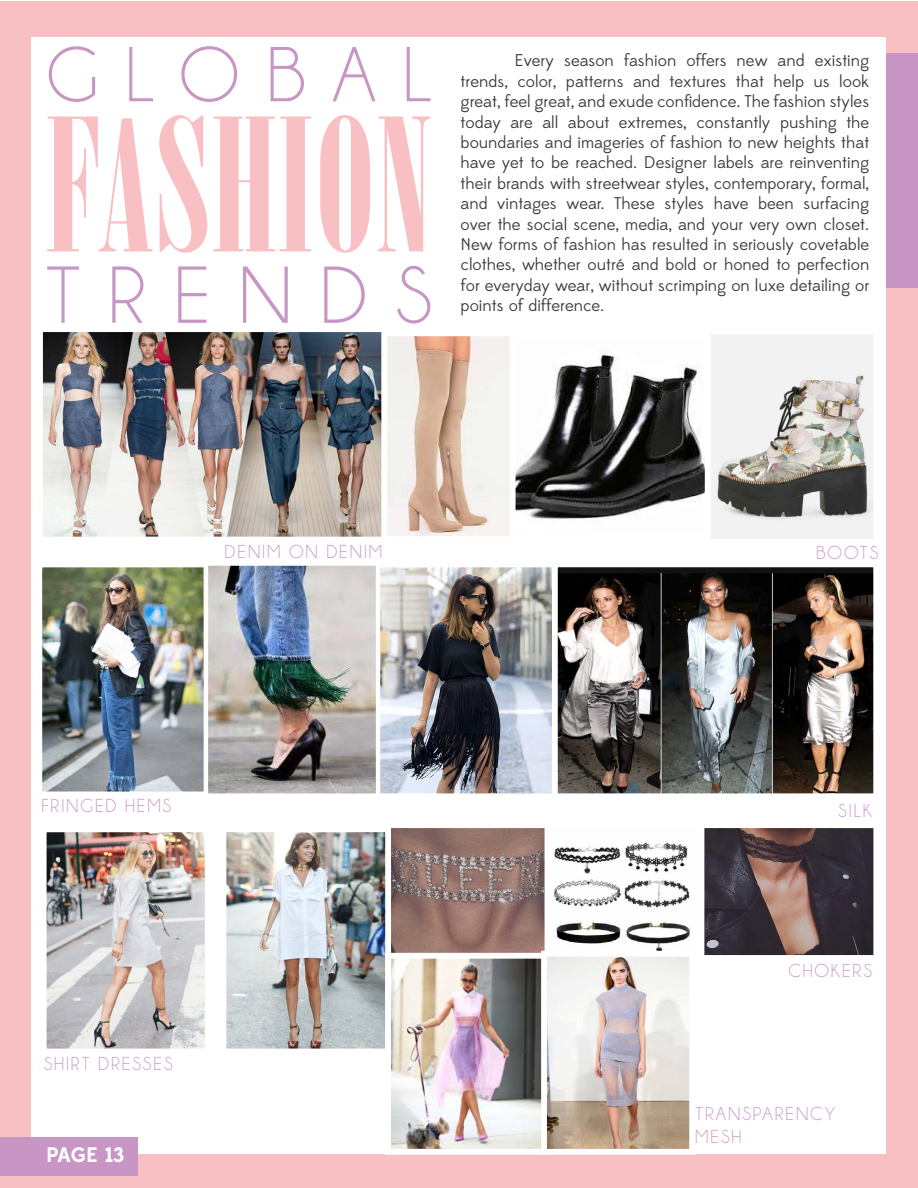
<style>
.page{position:relative;width:918px;height:1188px;background:#fff}
.page>*{position:absolute;margin:0;border:0;box-sizing:border-box;transform-origin:0 0}
.t1{font:183.6px "Onyx";letter-spacing:.01em;color:#f9c0c4}
.t2{font:81.6px "Champagne&Limousines";letter-spacing:.34em;color:#c796c5}
.t3{font:78.75px "Champagne&Limousines";letter-spacing:.34em;color:#c796c5}
.t4{font:700 21px "Edmondsans";letter-spacing:-.02em;color:#fff}
.t5{font:18.9px/22.8px "Champagne&Limousines";letter-spacing:.1em;color:#c796c5}
.t6{font:16.95px/20.4px "Edmondsans";color:#3d393f;text-align:justify}
</style>
<div class="page">
<div style="left:0;top:2px;width:918px;height:1186px;background:#f9c0c4"></div>
<div style="left:878px;top:53px;width:40px;height:234px;background:#c796c5"></div>
<div style="left:32px;top:37px;width:854px;height:1117px;background:#fff"></div>
<img style="left:44px;top:333px;width:336px;height:202px">
<div style="left:37px;top:326px;width:350px;height:216px;border:6px solid #fff"></div>
<img style="left:43px;top:568px;width:160px;height:223px">
<div style="left:38px;top:563px;width:170px;height:233px;border:4px solid #fff"></div>
<img style="left:209px;top:566px;width:167px;height:227px">
<div style="left:204px;top:561px;width:181px;height:237px;border:4px solid #fff"></div>
<img style="left:381px;top:568px;width:491px;height:225px">
<div style="left:376px;top:563px;width:181px;height:235px;border:4px solid #fff"></div>
<img style="left:704px;top:829px;width:168px;height:125px">
<div style="left:685px;top:822px;width:194px;height:139px;border:6px solid #fff"></div>
<img style="left:391px;top:829px;width:301px;height:124px">
<div style="left:382px;top:822px;width:168px;height:139px;border:6px solid #fff"></div>
<img style="left:712px;top:336px;width:160px;height:202px">
<div style="left:705px;top:329px;width:174px;height:216px;border:6px solid #fff"></div>
<img style="left:389px;top:337px;width:315px;height:198px">
<div style="left:382px;top:330px;width:134px;height:212px;border:6px solid #fff"></div>
<div style="left:552px;top:561px;width:327px;height:238px;border:6px solid #fff"></div>
<img style="left:48px;top:833px;width:336px;height:214px">
<div style="left:41px;top:826px;width:350px;height:228px;border:6px solid #fff"></div>
<img style="left:392px;top:958px;width:296px;height:190px">
<div style="left:385px;top:953px;width:163px;height:202px;border:6px solid #fff"></div>
<div style="left:541px;top:951px;width:154px;height:204px;border:6px solid #fff"></div>
<div style="left:0;top:1138px;width:137px;height:38px;background:#c796c5"></div>
<h3 class="t3" style="left:46px;top:35px;width:388px">GLOBAL</h3>
<h1 class="t1" style="left:46px;top:80px;width:388px">FASHION</h1>
<h2 class="t2" style="left:46px;top:254px;width:388px">TRENDS</h2>
<p class="t6" style="left:461px;top:51px;width:410px;text-indent:54px">Every season fashion offers new and existing trends, color, patterns and textures that help us look great, feel great, and exude confidence. The fashion styles today are all about extremes, constantly pushing the boundaries and imageries of fashion to new heights that have yet to be reached. Designer labels are reinventing their brands with streetwear styles, contemporary, formal, and vintages wear. These styles have been surfacing over the social scene, media, and your very own closet.<br>New forms of fashion has resulted in seriously covetable clothes, whether outré and bold or honed to perfection for everyday wear, without scrimping on luxe detailing or points of difference.</p>
<p class="t5" style="left:225px;top:540px;width:159px">DENIM ON DENIM</p>
<p class="t5" style="left:816px;top:542px;width:64px">BOOTS</p>
<p class="t5" style="left:41px;top:794px;width:131px">FRINGED HEMS</p>
<p class="t5" style="left:44px;top:1053px;width:131px">SHIRT DRESSES</p>
<p class="t4" style="left:46px;top:1142px;width:80px">PAGE 13</p>
<p class="t5" style="left:838px;top:799px;width:35px">SILK</p>
<p class="t5" style="left:788px;top:960px;width:85px">CHOKERS</p>
<p class="t5" style="left:695px;top:1103px;width:141px">TRANSPARENCY<br>MESH</p>
</div>
